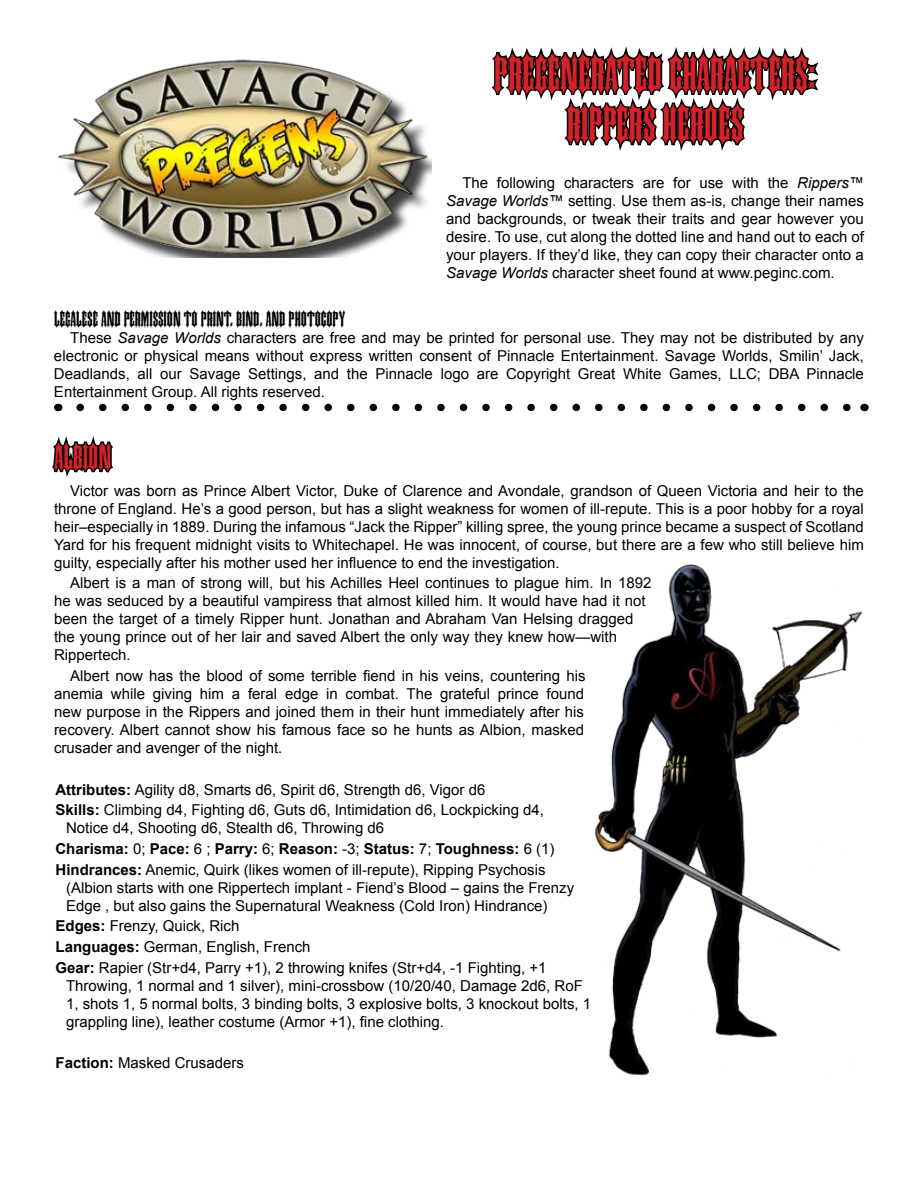
<style>
.page{position:relative;width:918px;height:1188px;background:#fff}
.page>*{position:absolute;margin:0;border:0;box-sizing:border-box;transform-origin:0 0}
.t1{font:42px/50.4px "Ireland";color:#d2232a;text-align:center}
.t2{font:30px "Ireland";color:#d2232a}
.t3{font:18px "Ireland";color:#000}
.t4{font:15px/18px "Arial";color:#000}
.s1{font-style:italic}
.s2{font-weight:700}
</style>
<div class="page">
<svg style="left:491px;top:46px;width:328px;height:105px"></svg>
<svg style="left:52px;top:436px;width:61px;height:41px"></svg>
<svg style="left:80px;top:404px;width:771px;height:7px"></svg>
<img style="left:58px;top:59px;width:374px;height:199px">
<img style="left:594px;top:564px;width:269px;height:512px">
<h1 class="t1" style="left:494px;top:47px;width:324px">PREGENERATED CHARACTERS:<br>RIPPERS HEROES</h1>
<p class="t4" style="left:446px;top:174px;width:419px;text-align:justify;text-indent:16px">The following characters are for use with the <span class="s1">Rippers™ Savage Worlds™</span> setting. Use them as-is, change their names and backgrounds, or tweak their traits and gear however you desire. To use, cut along the dotted line and hand out to each of your players. If they’d like, they can copy their character onto a <span class="s1">Savage Worlds</span> character sheet found at www.peginc.com.</p>
<p class="t3" style="left:54px;top:307px;width:293px">LEGALESE AND PERMISSION TO PRINT, BIND, AND PHOTOCOPY</p>
<p class="t4" style="left:54px;top:329px;width:811px;text-align:justify;text-indent:16px">These <span class="s1">Savage Worlds</span> characters are free and may be printed for personal use. They may not be distributed by any electronic or physical means without express written consent of Pinnacle Entertainment. Savage Worlds, Smilin’ Jack, Deadlands, all our Savage Settings, and the Pinnacle logo are Copyright Great White Games, LLC; DBA Pinnacle Entertainment Group. All rights reserved.</p>
<h2 class="t2" style="left:54px;top:438px;width:59px">ALBION</h2>
<p class="t4" style="left:54px;top:482px;width:811px;text-align:justify;text-indent:16px">Victor was born as Prince Albert Victor, Duke of Clarence and Avondale, grandson of Queen Victoria and heir to the throne of England. He’s a good person, but has a slight weakness for women of ill-repute. This is a poor hobby for a royal heir–especially in 1889. During the infamous “Jack the Ripper” killing spree, the young prince became a suspect of Scotland Yard for his frequent midnight visits to Whitechapel. He was innocent, of course, but there are a few who still believe him guilty, especially after his mother used her influence to end the investigation.</p>
<p class="t4" style="left:54px;top:574px;width:599px;text-indent:16px">Albert is a man of strong will, but his Achilles Heel continues to plague him. In 1892 he was seduced by a beautiful vampiress that almost killed him. It would have had it not been the target of a timely Ripper hunt. Jonathan and Abraham Van Helsing dragged the young prince out of her lair and saved Albert the only way they knew how—with Rippertech.</p>
<p class="t4" style="left:54px;top:667px;width:533px;text-align:justify;text-indent:16px">Albert now has the blood of some terrible fiend in his veins, countering his anemia while giving him a feral edge in combat. The grateful prince found new purpose in the Rippers and joined them in their hunt immediately after his recovery. Albert cannot show his famous face so he hunts as Albion, masked crusader and avenger of the night.</p>
<p class="t4" style="left:56px;top:779px;width:490px;line-height:20.7px"><span class="s2">Attributes:</span> Agility d8, Smarts d6, Spirit d6, Strength d6, Vigor d6<br><span class="s2">Skills:</span> Climbing d4, Fighting d6, Guts d6, Intimidation d6, Lockpicking d4,</p>
<p class="t4" style="left:56px;top:818px;width:501px;line-height:20.7px;text-indent:10px">Notice d4, Shooting d6, Stealth d6, Throwing d6<br><span class="s2">Charisma:</span> 0; <span class="s2">Pace:</span> 6 ; <span class="s2">Parry:</span> 6; <span class="s2">Reason:</span> -3; <span class="s2">Status:</span> 7; <span class="s2">Toughness:</span> 6 (1)<br><span class="s2">Hindrances:</span> Anemic, Quirk (likes women of ill-repute), Ripping Psychosis</p>
<p class="t4" style="left:66px;top:879px;width:510px">(Albion starts with one Rippertech implant - Fiend’s Blood – gains the Frenzy<br>Edge , but also gains the Supernatural Weakness (Cold Iron) Hindrance)</p>
<p class="t4" style="left:56px;top:916px;width:493px;line-height:20.7px"><span class="s2">Edges:</span> Frenzy, Quick, Rich<br><span class="s2">Languages:</span> German, English, French<br><span class="s2">Gear:</span> Rapier (Str+d4, Parry +1), 2 throwing knifes (Str+d4, -1 Fighting, +1</p>
<p class="t4" style="left:66px;top:977px;width:527px">Throwing, 1 normal and 1 silver), mini-crossbow (10/20/40, Damage 2d6, RoF<br>1, shots 1, 5 normal bolts, 3 binding bolts, 3 explosive bolts, 3 knockout bolts, 1 grappling line), leather costume (Armor +1), fine clothing.</p>
<p class="t4" style="left:56px;top:1054px;width:190px"><span class="s2">Faction:</span> Masked Crusaders</p>
</div>
